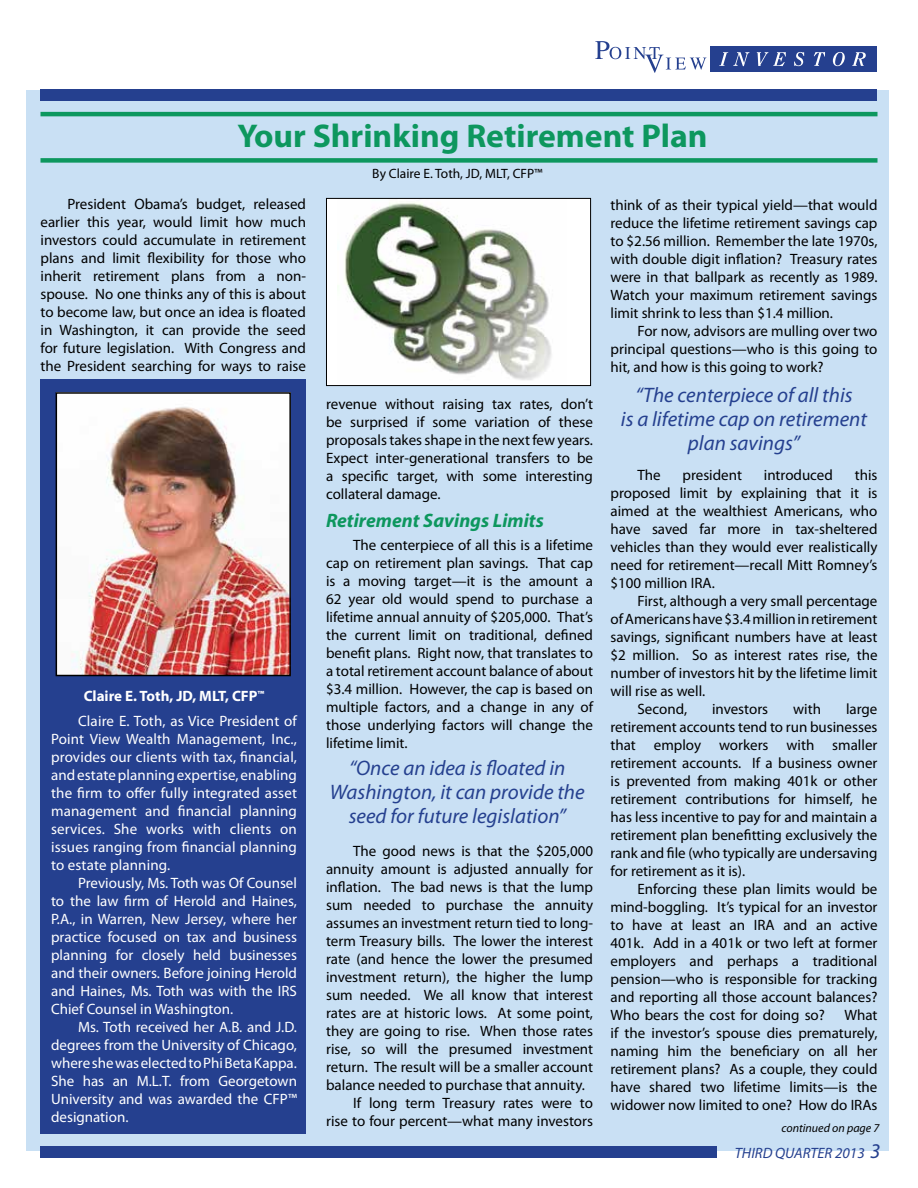
<style>
.page{position:relative;width:918px;height:1188px;background:#fff}
.page>*{position:absolute;margin:0;border:0;box-sizing:border-box;transform-origin:0 0}
.t1{font:700 33px "Myriad Pro";color:#0d975e}
.t2{font:italic 21px/24px "Myriad Pro";color:#25408f;text-align:center}
.t3{font:italic 700 19.5px "Myriad Pro";color:#0d975e}
.t4{font:15px/18px "Myriad Pro";color:#000;text-align:justify}
.t5{font:15px/18px "Myriad Pro";color:#fff;text-align:justify}
.t6{font:italic 15px "Myriad Pro";color:#25408f}
.t7{font:13.5px "Myriad Pro";color:#000}
.t8{font:italic 12px "Myriad Pro";color:#000}
.s1{font-weight:700}
.s2{font-size:21px}
</style>
<div class="page">
<svg style="left:595px;top:41px;width:111px;height:32px"></svg>
<div style="left:710px;top:46px;width:167px;height:26px;background:#25408f"></div>
<svg style="left:719px;top:52px;width:31px;height:14px"></svg>
<svg style="left:757px;top:52px;width:29px;height:14px"></svg>
<svg style="left:794px;top:52px;width:10px;height:14px"></svg>
<svg style="left:814px;top:52px;width:11px;height:14px"></svg>
<svg style="left:833px;top:52px;width:12px;height:14px"></svg>
<svg style="left:852px;top:52px;width:14px;height:14px"></svg>
<div style="left:26px;top:90px;width:863px;height:1061px;background:#c9e0f4"></div>
<div style="left:40px;top:89px;width:838px;height:12px;background:#25408f"></div>
<div style="left:40px;top:1146px;width:677px;height:12px;background:#25408f"></div>
<div style="left:40px;top:158px;width:838px;height:5px;background:#0d975e"></div>
<hr style="left:40px;top:112px;width:838px;height:4px;background:#0d975e">
<div style="left:40px;top:379px;width:266px;height:755px;background:#25408f"></div>
<img style="left:59px;top:395px;width:229px;height:278px">
<div style="left:56px;top:392px;width:235px;height:284px;border:2px solid #000"></div>
<div style="left:326px;top:198px;width:265px;height:188px;background:#fff"></div>
<img style="left:337px;top:202px;width:215px;height:178px">
<div style="left:326px;top:198px;width:265px;height:188px;border:1px solid #000"></div>
<h1 class="t1" style="left:238px;top:115px;width:472px">Your Shrinking Retirement Plan</h1>
<p class="t4" style="left:40px;top:195px;width:267px;text-indent:27px">President Obama’s budget, released earlier this year, would limit how much investors could accumulate in retirement plans and limit flexibility for those who inherit retirement plans from a non&shy;spouse. No one thinks any of this is about to become law, but once an idea is floated in Washington, it can provide the seed for future legislation. With Congress and the President searching for ways to raise</p>
<p class="t5" style="left:78px;top:684px;width:220px;line-height:24.8px;text-indent:6px"><span class="s1">Claire E. Toth, JD, MLT, CFP</span><sup>™<br></sup>Claire E. Toth, as Vice President of</p>
<p class="t5" style="left:51px;top:730px;width:247px">Point View Wealth Management, Inc., provides our clients with tax, financial, and estate planning expertise, enabling the firm to offer fully integrated asset management and financial planning services. She works with clients on issues ranging from financial planning to estate planning.</p>
<p class="t5" style="left:51px;top:874px;width:247px;text-indent:27px">Previously, Ms. Toth was Of Counsel to the law firm of Herold and Haines, P.A., in Warren, New Jersey, where her practice focused on tax and business planning for closely held businesses and their owners. Before joining Herold and Haines, Ms. Toth was with the IRS Chief Counsel in Washington.</p>
<p class="t5" style="left:51px;top:1018px;width:247px;text-indent:27px">Ms. Toth received her A.B. and J.D. degrees from the University of Chicago, where she was elected to Phi Beta Kappa.<br>She has an M.L.T. from Georgetown University and was awarded the CFP™ designation.</p>
<p class="t7" style="left:372px;top:165px;width:172px">By Claire E. Toth, JD, MLT, CFP™</p>
<p class="t4" style="left:326px;top:395px;width:269px">revenue without raising tax rates, don’t be surprised if some variation of these proposals takes shape in the next few years.<br>Expect inter-generational transfers to be a specific target, with some interesting collateral damage.</p>
<h3 class="t3" style="left:326px;top:508px;width:219px">Retirement Savings Limits</h3>
<p class="t4" style="left:326px;top:536px;width:269px;text-indent:27px">The centerpiece of all this is a lifetime cap on retirement plan savings. That cap is a moving target—it is the amount a 62 year old would spend to purchase a lifetime annual annuity of $205,000. That’s the current limit on traditional, defined benefit plans. Right now, that translates to a total retirement account balance of about $3.4 million. However, the cap is based on multiple factors, and a change in any of those underlying factors will change the lifetime limit.</p>
<h2 class="t2" style="left:330px;top:756px;width:256px">“Once an idea is floated in<br>Washington, it can provide the seed for future legislation”</h2>
<p class="t4" style="left:353px;top:842px;width:242px">The good news is that the $205,000</p>
<p class="t4" style="left:326px;top:860px;width:269px">annuity amount is adjusted annually for</p>
<p class="t4" style="left:326px;top:878px;width:268px">inflation. The bad news is that the lump</p>
<p class="t4" style="left:326px;top:896px;width:269px">sum needed to purchase the annuity</p>
<p class="t4" style="left:326px;top:914px;width:268px">assumes an investment return tied to long-</p>
<p class="t4" style="left:326px;top:932px;width:268px">term Treasury bills. The lower the interest</p>
<p class="t4" style="left:326px;top:950px;width:268px">rate (and hence the lower the presumed</p>
<p class="t4" style="left:326px;top:968px;width:268px">investment return), the higher the lump</p>
<p class="t4" style="left:326px;top:986px;width:269px">sum needed. We all know that interest</p>
<p class="t4" style="left:326px;top:1004px;width:269px">rates are at historic lows. At some point,</p>
<p class="t4" style="left:326px;top:1022px;width:269px">they are going to rise. When those rates</p>
<p class="t4" style="left:326px;top:1040px;width:269px">rise, so will the presumed investment</p>
<p class="t4" style="left:326px;top:1058px;width:269px">return. The result will be a smaller account</p>
<p class="t4" style="left:326px;top:1076px;width:260px">balance needed to purchase that annuity.</p>
<p class="t4" style="left:353px;top:1094px;width:241px">If long term Treasury rates were to</p>
<p class="t4" style="left:326px;top:1112px;width:268px">rise to four percent—what many investors</p>
<p class="t4" style="left:611px;top:196px;width:269px">think of as their typical yield—that would reduce the lifetime retirement savings cap to $2.56 million. Remember the late 1970s, with double digit inflation? Treasury rates were in that ballpark as recently as 1989.<br>Watch your maximum retirement savings limit shrink to less than $1.4 million.</p>
<p class="t4" style="left:611px;top:322px;width:269px;text-indent:27px">For now, advisors are mulling over two principal questions—who is this going to hit, and how is this going to work?</p>
<h2 class="t2" style="left:621px;top:382px;width:248px">“The centerpiece of all this<br>is a lifetime cap on retirement plan savings”</h2>
<p class="t4" style="left:611px;top:466px;width:269px;text-indent:244px">this proposed limit by explaining that it is aimed at the wealthiest Americans, who have saved far more in tax-sheltered vehicles than they would ever realistically need for retirement—recall Mitt Romney’s $100 million IRA.</p>
<p class="t4" style="left:638px;top:592px;width:242px">First, although a very small percentage</p>
<p class="t4" style="left:611px;top:610px;width:269px">of Americans have $3.4 million in retirement</p>
<p class="t4" style="left:611px;top:628px;width:269px">savings, significant numbers have at least</p>
<p class="t4" style="left:611px;top:646px;width:269px">$2 million. So as interest rates rise, the</p>
<p class="t4" style="left:611px;top:664px;width:269px">number of investors hit by the lifetime limit</p>
<p class="t4" style="left:611px;top:682px;width:96px">will rise as well.</p>
<p class="t4" style="left:638px;top:700px;width:51px">Second,</p>
<p class="t4" style="left:712px;top:700px;width:58px">investors</p>
<p class="t4" style="left:793px;top:700px;width:29px">with</p>
<p class="t4" style="left:638px;top:466px;width:25px">The</p>
<p class="t4" style="left:683px;top:466px;width:61px">president</p>
<p class="t4" style="left:764px;top:466px;width:71px">introduced</p>
<p class="t4" style="left:611px;top:700px;width:268px;text-indent:236px">large retirement accounts tend to run businesses that employ workers with smaller retirement accounts. If a business owner is prevented from making 401k or other retirement contributions for himself, he has less incentive to pay for and maintain a retirement plan benefitting exclusively the rank and file (who typically are undersaving for retirement as it is).</p>
<p class="t4" style="left:611px;top:880px;width:269px;text-indent:27px">Enforcing these plan limits would be mind-boggling. It’s typical for an investor to have at least an IRA and an active 401k. Add in a 401k or two left at former employers and perhaps a traditional pension—who is responsible for tracking and reporting all those account balances?<br>Who bears the cost for doing so?</p>
<p class="t4" style="left:611px;top:1006px;width:269px;text-indent:234px">What if the investor’s spouse dies prematurely, naming him the beneficiary on all her retirement plans? As a couple, they could have shared two lifetime limits—is the widower now limited to one? How do IRAs</p>
<p class="t8" style="left:781px;top:1120px;width:99px">continued on page 7</p>
<p class="t6" style="left:735px;top:1143px;width:147px">THIRD QUARTER 2013 <span class="s2">3</span></p>
</div>
